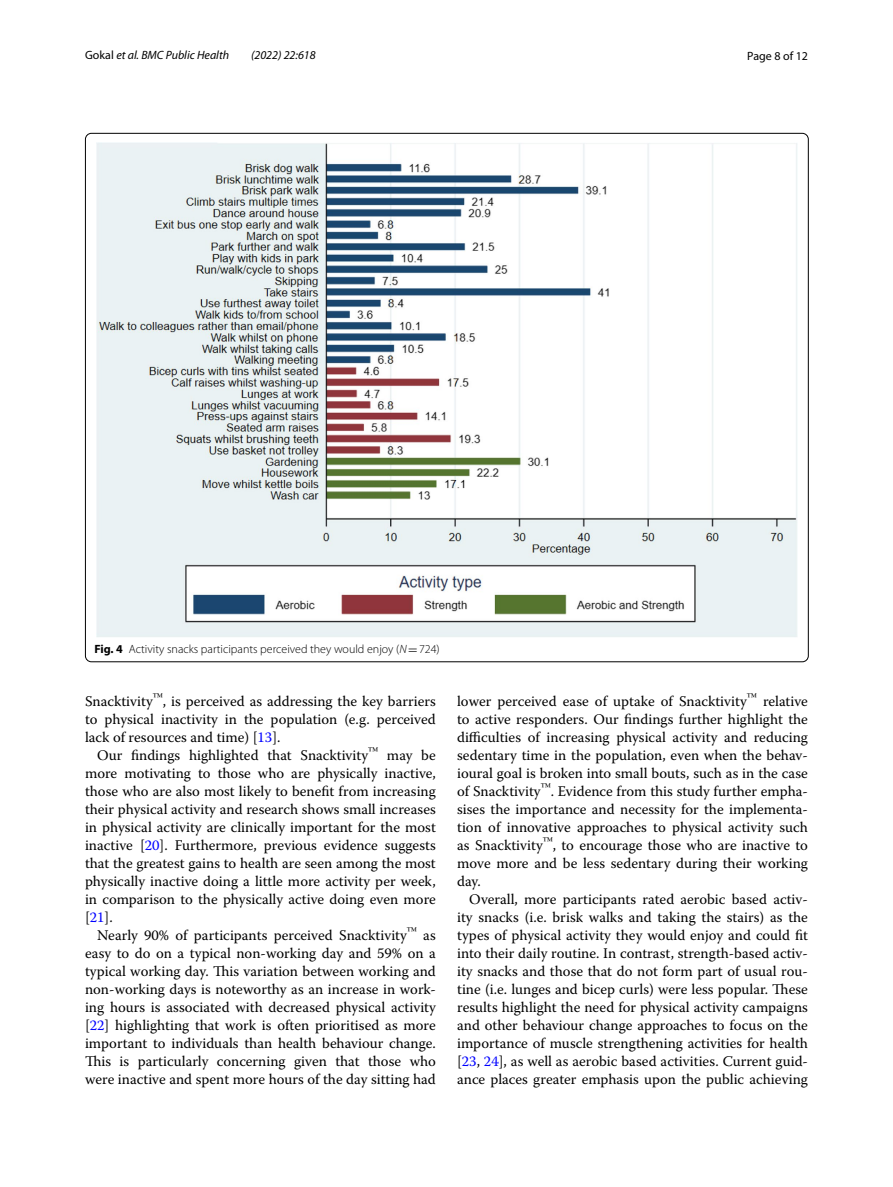
<style>
.page{position:relative;width:893px;height:1187px;background:#fff}
.page>*{position:absolute;margin:0;border:0;box-sizing:border-box;transform-origin:0 0}
.t1{font:14.7px/18px "Warnock Pro";color:#000;text-align:justify}
.t2{font:300 12px "Myriad Pro";color:#000}
.t3{font:italic 12px "Myriad Pro";color:#000}
.t4{font:12px "Myriad Pro";color:#000}
.s1{font-style:normal}
.s2{font-weight:700}
.s3{font-style:italic}
.s4{font-family:"MTSY";font-weight:400}
.s5{color:#00f}
</style>
<div class="page">
<img style="left:97px;top:142px;width:700px;height:495px">
<p class="t3" style="left:85px;top:48px;width:146px"><span class="s1">Gokal</span> et al. BMC Public Health</p>
<p class="t3" style="left:251px;top:48px;width:66px">(2022) 22:618</p>
<p class="t4" style="left:747px;top:48px;width:62px">Page 8 of 12</p>
<p class="t2" style="left:94px;top:642px;width:347px"><span class="s2">Fig. 4</span> Activity snacks participants perceived they would enjoy (<span class="s3">N</span><span class="s4">=</span>724)</p>
<p class="t1" style="left:85px;top:691px;width:352px">Snacktivity<sup>™</sup>, is perceived as addressing the key barriers to physical inactivity in the population (e.g. perceived lack of resources and time) [<span class="s5">13</span>].</p>
<p class="t1" style="left:85px;top:745px;width:352px;text-indent:12px">Our findings highlighted that Snacktivity<sup>™</sup> may be more motivating to those who are physically inactive, those who are also most likely to benefit from increasing their physical activity and research shows small increases in physical activity are clinically important for the most inactive [<span class="s5">20</span>]. Furthermore, previous evidence suggests that the greatest gains to health are seen among the most physically inactive doing a little more activity per week, in comparison to the physically active doing even more [<span class="s5">21</span>].</p>
<p class="t1" style="left:85px;top:925px;width:352px;text-indent:12px">Nearly 90% of participants perceived Snacktivity<sup>™</sup> as easy to do on a typical non-working day and 59% on a typical working day. This variation between working and non-working days is noteworthy as an increase in work&shy;ing hours is associated with decreased physical activity [<span class="s5">22</span>] highlighting that work is often prioritised as more important to individuals than health behaviour change.<br>This is particularly concerning given that those who were inactive and spent more hours of the day sitting had</p>
<p class="t1" style="left:457px;top:691px;width:352px">lower perceived ease of uptake of Snacktivity<sup>™</sup> relative to active responders. Our findings further highlight the difficulties of increasing physical activity and reducing sedentary time in the population, even when the behav&shy;ioural goal is broken into small bouts, such as in the case of Snacktivity<sup>™</sup>. Evidence from this study further empha&shy;sises the importance and necessity for the implementa&shy;tion of innovative approaches to physical activity such as Snacktivity<sup>™</sup>, to encourage those who are inactive to move more and be less sedentary during their working day.</p>
<p class="t1" style="left:457px;top:889px;width:352px;text-indent:12px">Overall, more participants rated aerobic based activ&shy;ity snacks (i.e. brisk walks and taking the stairs) as the types of physical activity they would enjoy and could fit into their daily routine. In contrast, strength-based activ&shy;ity snacks and those that do not form part of usual rou&shy;tine (i.e. lunges and bicep curls) were less popular. These results highlight the need for physical activity campaigns and other behaviour change approaches to focus on the importance of muscle strengthening activities for health [<span class="s5">23</span>, <span class="s5">24</span>], as well as aerobic based activities. Current guid&shy;ance places greater emphasis upon the public achieving</p>
</div>
